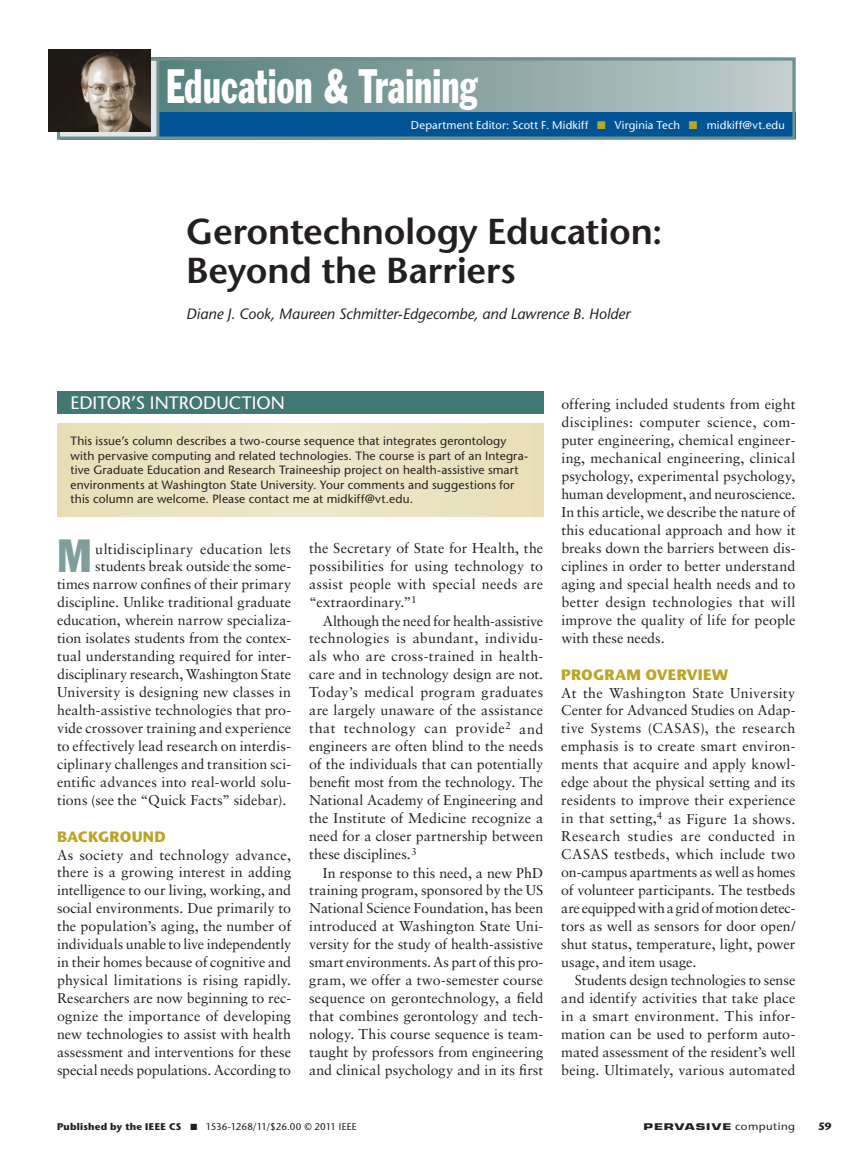
<style>
.page{position:relative;width:851px;height:1161px;background:#fff}
.page>*{position:absolute;margin:0;border:0;box-sizing:border-box;transform-origin:0 0}
.t1{font:condensed 47.4px "Franklin Gothic Std";color:#fff;scale:.77 1}
.t2{font:condensed 45.75px "Franklin Gothic Std";color:#809e9c}
.t3{font:600 36px/39px "Stone Sans Std";letter-spacing:-.005em;color:#231f20}
.t4{font:500 18px "Stone Sans Std";color:#fff}
.t5{font:italic 500 15px "Stone Sans Std";color:#231f20}
.t6{font:700 15px "Stone Sans Std";letter-spacing:.015em;color:#bba426}
.t7{font:14.25px/18px "Sabon LT Std";letter-spacing:.005em;color:#231f20;text-align:justify}
.t8{font:14.25px "Sabon LT Std";letter-spacing:.03em;color:#231f20}
.t9{font:500 12px/14.4px "Stone Sans Std";letter-spacing:.01em;color:#231f20}
.t10{font:500 11.25px "Stone Sans Std";letter-spacing:.015em;color:#fff}
.t11{font:700 10.5px "Stone Sans Std";color:#231f20}
.t12{font:500 9.75px "Stone Sans Std";letter-spacing:-.005em;color:#231f20}
.t13{font:700 9px "Eurostile LT Std";letter-spacing:.07em;color:#231f20;scale:1.5 1}
.s1{color:#bba426}
.s2{font-weight:700}
.s3{font-family:"Stone Sans Std";font-weight:500;font-size:10.5px}
</style>
<div class="page">
<svg style="left:159px;top:62px;width:632px;height:50px;background:#8aa5a3"></svg>
<div style="left:158px;top:112px;width:637px;height:28px;background:#005495"></div>
<div style="left:57px;top:58px;width:738px;height:82px;border:3px solid #6d918f"></div>
<div style="left:57px;top:58px;width:102px;height:82px;background:#e1e6e6;border:3px solid #6d918f"></div>
<img style="left:48px;top:50px;width:103px;height:82px">
<div style="left:57px;top:392px;width:486px;height:22px;background:#427874"></div>
<div style="left:57px;top:423px;width:486px;height:93px;background:#ebe3c1"></div>
<h1 class="t1" style="left:166px;top:57px;width:406px">Education &amp; Training</h1>
<p class="t10" style="left:411px;top:118px;width:375px">Department Editor: Scott F. Midkiff <span class="s1">■</span> Virginia Tech <span class="s1">■</span> midkiff@vt.edu</p>
<h3 class="t3" style="left:186px;top:212px;width:478px">Gerontechnology Education:<br>Beyond the Barriers</h3>
<p class="t5" style="left:186px;top:305px;width:445px">Diane J. Cook, Maureen Schmitter-Edgecombe, and Lawrence B. Holder</p>
<p class="t4" style="left:71px;top:392px;width:14px">Edit</p>
<p class="t4" style="left:107px;top:392px;width:179px">or’s Introducti on</p>
<p class="t9" style="left:71px;top:434px;width:459px">This issue’s column describes a two-course sequence that integrates gerontology with pervasive computing and related technologies. The course is part of an Integra&shy;tive Graduate Education and Research Traineeship project on health-assistive smart environments at Washington State U niversity. Your comments and suggestions for this column are welcome. Please contact me at midkiff@vt.edu.</p>
<h2 class="t2" style="left:57px;top:527px;width:36px">M</h2>
<p class="t8" style="left:95px;top:540px;width:197px">ultidisciplinary education lets</p>
<p class="t7" style="left:95px;top:557px;width:197px">students break outside the some-</p>
<p class="t7" style="left:57px;top:575px;width:235px">times narrow confines of their primary</p>
<p class="t7" style="left:57px;top:593px;width:235px">discipline. Unlike traditional graduate</p>
<p class="t7" style="left:57px;top:611px;width:235px">education, wherein narrow specializa-</p>
<p class="t7" style="left:57px;top:629px;width:235px">tion isolates students from the contex-</p>
<p class="t7" style="left:57px;top:647px;width:235px">tual understanding required for inter-</p>
<p class="t7" style="left:57px;top:665px;width:235px">disciplinary research, Washington State</p>
<p class="t7" style="left:57px;top:683px;width:235px">University is designing new classes in</p>
<p class="t7" style="left:57px;top:701px;width:235px">health-assistive technologies that pro-</p>
<p class="t7" style="left:57px;top:719px;width:235px">vide crossover training and experience</p>
<p class="t7" style="left:57px;top:737px;width:235px">to effectively lead research on interdis-</p>
<p class="t7" style="left:57px;top:755px;width:235px">ciplinary challenges and transition sci-</p>
<p class="t7" style="left:57px;top:773px;width:235px">entific advances into real-world solu-</p>
<p class="t7" style="left:57px;top:791px;width:231px">tions (see the “Quick Facts” sidebar).</p>
<p class="t6" style="left:57px;top:827px;width:110px">BACKGROUND</p>
<p class="t7" style="left:57px;top:845px;width:235px">As society and technology advance, there is a growing interest in adding intelligence to our living, working, and social environments. Due primarily to the population’s aging, the number of individuals unable to live independently in their homes because of cognitive and physical limitations is rising rapidly.<br>Researchers are now beginning to rec&shy;ognize the importance of developing new technologies to assist with health assessment and interventions for these special needs populations. According to</p>
<p class="t7" style="left:309px;top:539px;width:235px">the Secretary of State for Health, the possibilities for using technology to assist people with special needs are “extraordinary.”<sup>1</sup></p>
<p class="t7" style="left:309px;top:611px;width:235px;text-indent:13px">Although the need for health-assistive technologies is abundant, individu&shy;als who are cross-trained in health&shy;care and in technology design are not.<br>Today’s medical program graduates are largely unaware of the assistance that technology can provide<sup>2</sup> and engineers are often blind to the needs of the individuals that can potentially benefit most from the technology. The National Academy of Engineering and the Institute of Medicine recognize a need for a closer partnership between these disciplines.<sup>3</sup></p>
<p class="t7" style="left:309px;top:863px;width:236px;text-indent:13px">In response to this need, a new PhD training program, sponsored by the US National Science Foundation, has been introduced at Washington State Uni&shy;versity for the study of health-assistive smart environments. As part of this pro&shy;gram, we offer a two-semester course sequence on gerontechnology, a field that combines gerontology and tech&shy;nology. This course sequence is team&shy;taught by professors from engineering and clinical psychology and in its first</p>
<p class="t7" style="left:561px;top:395px;width:236px">offering included students from eight disciplines: computer science, com&shy;puter engineering, chemical engineer&shy;ing, mechanical engineering, clinical psychology, experimental psychology, human development, and neuroscience.<br>In this article, we describe the nature of this educational approach and how it breaks down the barriers between dis&shy;ciplines in order to better understand aging and special health needs and to better design technologies that will improve the quality of life for people with these needs.</p>
<p class="t6" style="left:561px;top:665px;width:168px">PROGRAM OVERVIE W</p>
<p class="t7" style="left:561px;top:683px;width:236px">At the Washington State University Center for Advanced Studies on Adap&shy;tive Systems (CASAS), the research emphasis is to create smart environ&shy;ments that acquire and apply knowl&shy;edge about the physical setting and its residents to improve their experience in that setting,<sup>4</sup> as Figure 1a shows.<br>Research studies are conducted in CASAS testbeds, which include two on-campus apartments as well as homes of volunteer participants. The testbeds are equipped with a grid of motion detec&shy;tors as well as sensors for door open/ shut status, temperature, light, power usage, and item usage.</p>
<p class="t7" style="left:561px;top:971px;width:235px;text-indent:13px">Students design technologies to sense and identify activities that take place in a smart environment. This infor&shy;mation can be used to perform auto&shy;mated assessment of the resident’s well being. Ultimately, various automated</p>
<p class="t12" style="left:57px;top:1120px;width:301px"><span class="s2">PUBLISHED BY THE IEEE CS</span> ■ 1536-1268/11/$26.00 © 2011 IEEE</p>
<p class="t13" style="left:643px;top:1121px;width:102px">PERVASIVE <span class="s3">computing</span></p>
<p class="t11" style="left:818px;top:1120px;width:15px">59</p>
</div>
